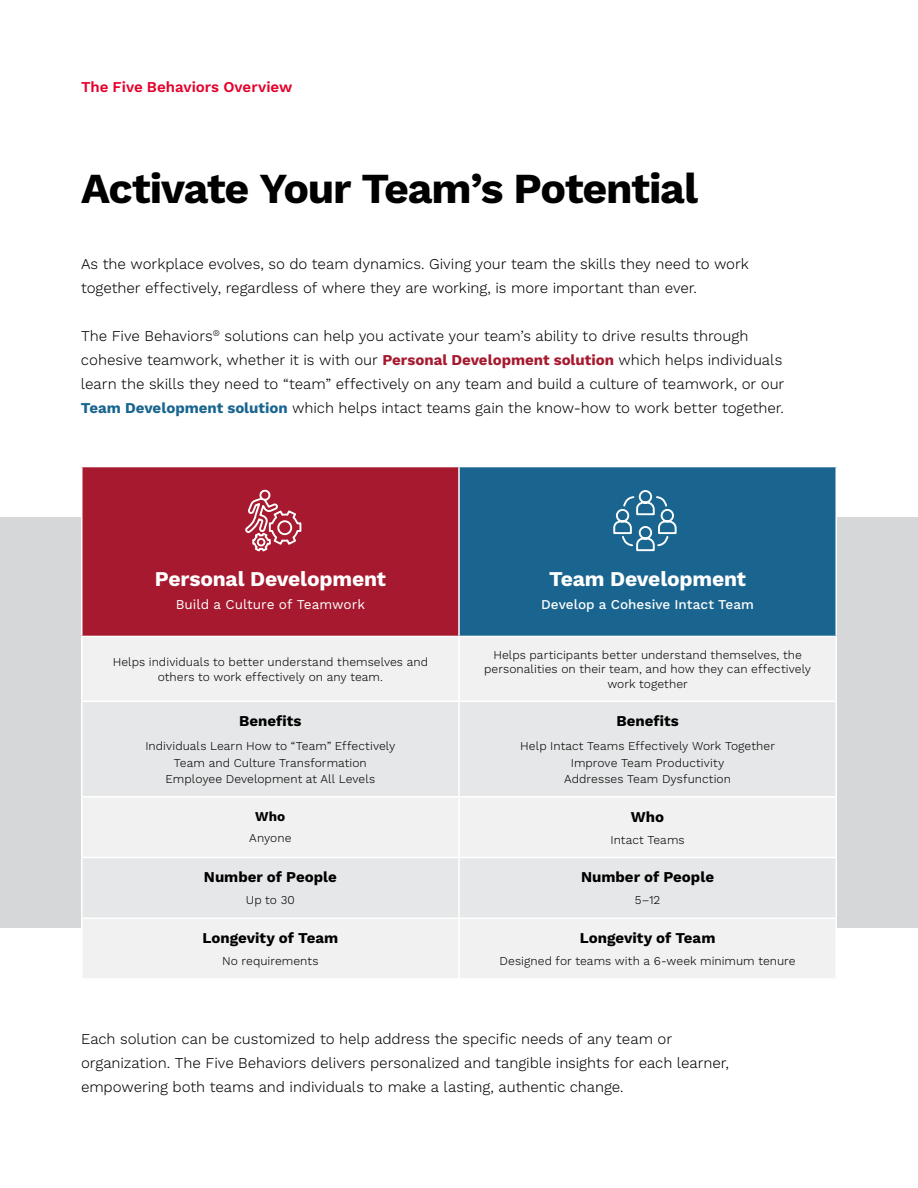
<style>
.page{position:relative;width:918px;height:1188px;background:#fff}
.page>*{position:absolute;margin:0;border:0;box-sizing:border-box;transform-origin:0 0}
.t1{font:700 42.75px "Work Sans";letter-spacing:-.03em;color:#000}
.t2{font:700 21px "Work Sans";letter-spacing:-.01em;color:#fff}
.t3{font:300 15px/24px "Work Sans";letter-spacing:-.005em;color:#000}
.t4{font:700 15px "Work Sans";color:#000}
.t5{font:600 15px "Work Sans";color:#e4002b}
.t6{font:500 13.5px "Work Sans";color:#fff}
.t7{font:13.5px "Work Sans";letter-spacing:-.005em;color:#fff}
.t8{font:700 13.5px "Work Sans";color:#000}
.t9{font:300 12px/16.5px "Work Sans";letter-spacing:.005em;color:#000;text-align:center}
.s1{font-weight:700;color:#a6192e}
.s2{font-weight:700;color:#1a658f}
</style>
<div class="page">
<div style="left:0;top:518px;width:918px;height:410px;background:#d5d7d8"></div>
<div style="left:82px;top:467px;width:377px;height:169px;background:#a6192e"></div>
<div style="left:459px;top:467px;width:377px;height:169px;background:#1a658f"></div>
<div style="left:82px;top:637px;width:754px;height:341px;background:#f1f1f2"></div>
<svg style="left:82px;top:702px;width:754px;height:216px;background:#e9e9ea"></svg>
<hr style="left:81px;top:467px;width:1px;height:169px;background:#fff">
<hr style="left:458px;top:467px;width:2px;height:169px;background:#fff">
<hr style="left:81px;top:702px;width:1px;height:94px;background:#fff">
<hr style="left:458px;top:702px;width:2px;height:94px;background:#fff">
<hr style="left:81px;top:796px;width:378px;height:2px;background:#fff">
<hr style="left:81px;top:798px;width:1px;height:59px;background:#fff">
<hr style="left:459px;top:796px;width:378px;height:2px;background:#fff">
<hr style="left:458px;top:798px;width:2px;height:59px;background:#fff">
<hr style="left:81px;top:857px;width:378px;height:1px;background:#fff">
<hr style="left:81px;top:858px;width:1px;height:60px;background:#fff">
<hr style="left:459px;top:857px;width:378px;height:1px;background:#fff">
<hr style="left:458px;top:858px;width:2px;height:60px;background:#fff">
<hr style="left:81px;top:918px;width:378px;height:1px;background:#fff">
<hr style="left:81px;top:919px;width:1px;height:59px;background:#fff">
<hr style="left:459px;top:918px;width:378px;height:1px;background:#fff">
<hr style="left:458px;top:919px;width:2px;height:59px;background:#fff">
<hr style="left:836px;top:467px;width:1px;height:169px;background:#fff">
<hr style="left:836px;top:702px;width:1px;height:94px;background:#fff">
<hr style="left:836px;top:798px;width:1px;height:59px;background:#fff">
<hr style="left:836px;top:858px;width:1px;height:60px;background:#fff">
<hr style="left:836px;top:919px;width:1px;height:59px;background:#fff">
<hr style="left:81px;top:636px;width:378px;height:1px;background:#fff">
<hr style="left:81px;top:637px;width:1px;height:64px;background:#fff">
<hr style="left:81px;top:701px;width:378px;height:1px;background:#fff">
<hr style="left:459px;top:636px;width:378px;height:1px;background:#fff">
<hr style="left:458px;top:637px;width:2px;height:64px;background:#fff">
<hr style="left:836px;top:637px;width:1px;height:64px;background:#fff">
<hr style="left:459px;top:701px;width:378px;height:1px;background:#fff">
<svg style="left:245px;top:489px;width:57px;height:63px"></svg>
<svg style="left:613px;top:490px;width:64px;height:62px"></svg>
<p class="t5" style="left:81px;top:79px;width:213px">The Five Behaviors Overview</p>
<h1 class="t1" style="left:81px;top:164px;width:619px">Activate Your Team’s Potential</h1>
<p class="t3" style="left:81px;top:253px;width:670px">As the workplace evolves, so do team dynamics. Giving your team the skills they need to work together effectively, regardless of where they are working, is more important than ever.</p>
<p class="t3" style="left:81px;top:325px;width:705px">The Five Behaviors<sup>®</sup> solutions can help you activate your team’s ability to drive results through cohesive teamwork, whether it is with our <span class="s1">Personal Development solution</span> which helps individuals learn the skills they need to “team” effectively on any team and build a culture of teamwork, or our <span class="s2">Team Development solution</span> which helps intact teams gain the know-how to work better together.</p>
<h2 class="t2" style="left:155px;top:566px;width:233px">Personal Development</h2>
<p class="t7" style="left:176px;top:597px;width:191px">Build a Culture of Teamwork</p>
<h2 class="t2" style="left:549px;top:566px;width:198px">Team Development</h2>
<p class="t6" style="left:541px;top:597px;width:214px">Develop a Cohesive Intact Team</p>
<p class="t9" style="left:113px;top:655px;width:317px;line-height:14.4px">Helps individuals to better understand themselves and others to work effectively on any team.</p>
<p class="t9" style="left:484px;top:648px;width:328px;line-height:14.4px">Helps participants better understand themselves, the personalities on their team, and how they can effectively work together</p>
<p class="t4" style="left:239px;top:712px;width:64px">Benefits</p>
<p class="t9" style="left:145px;top:738px;width:251px">Individuals Learn How to “Team” Effectively<br>Team and Culture Transformation<br>Employee Development at All Levels</p>
<p class="t4" style="left:616px;top:712px;width:64px">Benefits</p>
<p class="t9" style="left:520px;top:738px;width:256px">Help Intact Teams Effectively Work Together<br>Improve Team Productivity<br>Addresses Team Dysfunction</p>
<p class="t8" style="left:255px;top:808px;width:32px">Who</p>
<p class="t9" style="left:249px;top:831px;width:44px">Anyone</p>
<p class="t4" style="left:631px;top:808px;width:35px">Who</p>
<p class="t9" style="left:611px;top:832px;width:76px">Intact Teams</p>
<p class="t4" style="left:204px;top:869px;width:134px">Number of People</p>
<p class="t9" style="left:246px;top:892px;width:51px">Up to 30</p>
<p class="t4" style="left:581px;top:869px;width:134px">Number of People</p>
<p class="t9" style="left:635px;top:892px;width:27px">5–12</p>
<p class="t4" style="left:203px;top:929px;width:137px">Longevity of Team</p>
<p class="t9" style="left:222px;top:953px;width:98px">No requirements</p>
<p class="t4" style="left:580px;top:929px;width:137px">Longevity of Team</p>
<p class="t9" style="left:500px;top:953px;width:298px">Designed for teams with a 6-week minimum tenure</p>
<p class="t3" style="left:81px;top:1027px;width:650px">Each solution can be customized to help address the specific needs of any team or organization. The Five Behaviors delivers personalized and tangible insights for each learner, empowering both teams and individuals to make a lasting, authentic change.</p>
</div>
